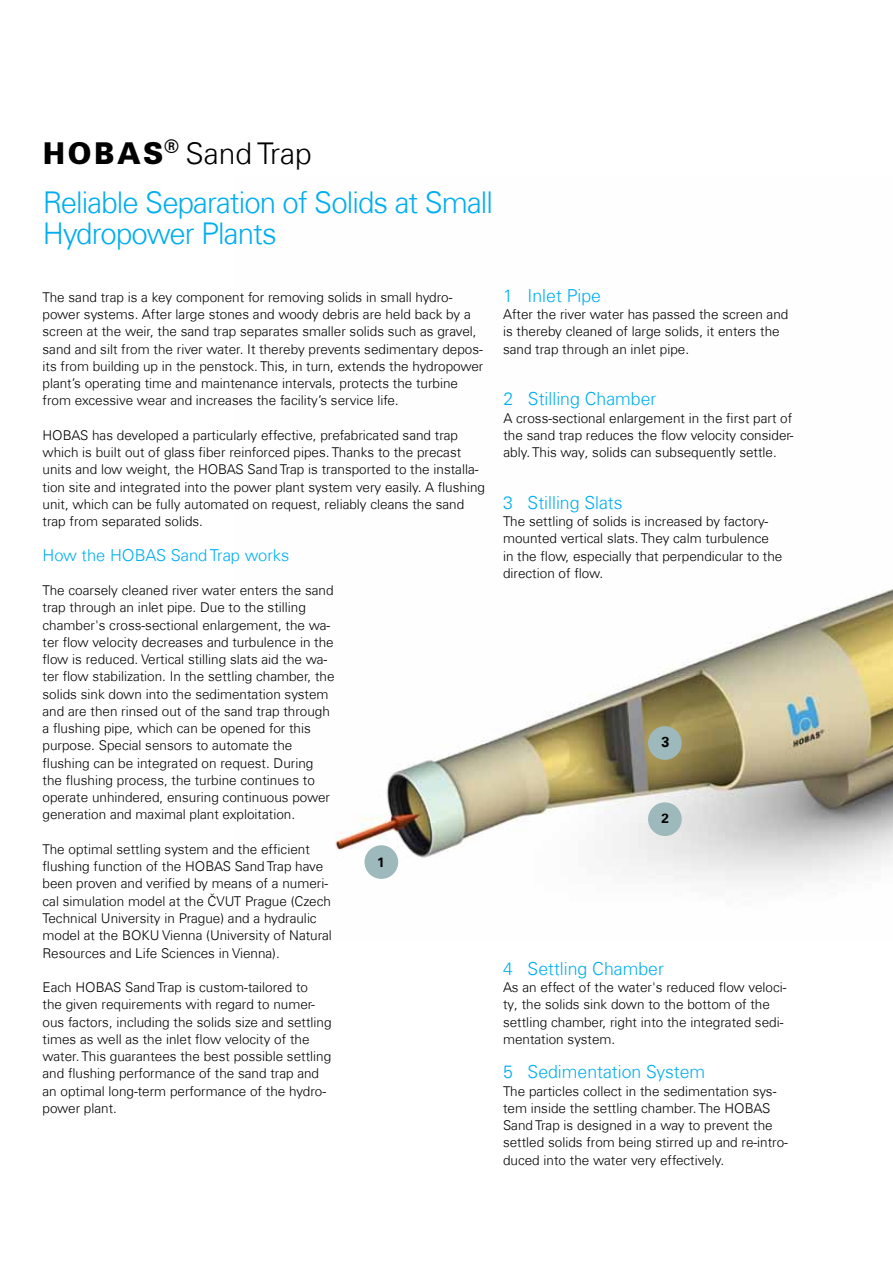
<style>
.page{position:relative;width:893px;height:1263px;background:#fff}
.page>*{position:absolute;margin:0;border:0;box-sizing:border-box;transform-origin:0 0}
._2_Headlines_Light{font:300 30px "Univers Com 45";letter-spacing:-.03em;color:#00aeef}
.t1{font:300 30px "Univers Com 45";color:#000}
.t2{font:300 18px "Univers Com 45";color:#00aeef}
.t3{font:300 16.5px "Univers Com 45";color:#00aeef}
.t4{font:700 14.55px "Univers Com 65";color:#000}
.t5{font:300 13.5px/17.2px "Univers Com 45";color:#000}
.t6{font:700 13.35px "Univers Com 65";color:#000}
.s1{font-family:"HOBAS";font-weight:400}
</style>
<div class="page">
<img style="left:335px;top:589px;width:558px;height:293px">
<div style="left:648px;top:802px;width:34px;height:34px;background:#9eb9bc;border-radius:50%"></div>
<div style="left:648px;top:726px;width:34px;height:34px;background:#9eb9bc;border-radius:50%"></div>
<div style="left:364px;top:845px;width:34px;height:34px;background:#9eb9bc;border-radius:50%"></div>
<p class="t1" style="left:43px;top:135px;width:271px"><span class="s1">h</span> Sand Trap</p>
<p class="_2_Headlines_Light" style="left:43px;top:184px;width:452px">Reliable Separation of Solids at Small</p>
<p class="_2_Headlines_Light" style="left:43px;top:215px;width:236px">Hydropower Plants</p>
<p class="t5" style="left:43px;top:288px;width:442px">The sand trap is a key component for removing solids in small hydro&shy;power systems. After large stones and woody debris are held back by a screen at the weir, the sand trap separates smaller solids such as gravel, sand and silt from the river water. It thereby prevents sedimentary depos&shy;its from building up in the penstock. This, in turn, extends the hydropower plant’s operating time and maintenance intervals, protects the turbine from excessive wear and increases the facility’s service life.</p>
<p class="t5" style="left:43px;top:426px;width:444px">HOBAS has developed a particularly effective, prefabricated sand trap which is built out of glass fiber reinforced pipes. Thanks to the precast units and low weight, the HOBAS Sand Trap is transported to the installa&shy;tion site and integrated into the power plant system very easily. A flushing unit, which can be fully automated on request, reliably cleans the sand trap from separated solids.</p>
<p class="t3" style="left:43px;top:545px;width:248px">How the HOBAS Sand Trap works</p>
<p class="t5" style="left:43px;top:582px;width:294px">The coarsely cleaned river water enters the sand trap through an inlet pipe. Due to the stilling chamber's cross-sectional enlargement, the wa&shy;ter flow velocity decreases and turbulence in the flow is reduced. Vertical stilling slats aid the wa&shy;ter flow stabilization. In the settling chamber, the solids sink down into the sedimentation system and are then rinsed out of the sand trap through a flushing pipe, which can be opened for this purpose. Special sensors to automate the flushing can be integrated on request. During the flushing process, the turbine continues to operate unhindered, ensuring continuous power generation and maximal plant exploitation.</p>
<p class="t5" style="left:43px;top:840px;width:291px">The optimal settling system and the efficient flushing function of the HOBAS Sand Trap have been proven and verified by means of a numeri&shy;cal simulation model at the ČVUT Prague (Czech Technical University in Prague) and a hydraulic model at the BOKU Vienna (University of Natural Resources and Life Sciences in Vienna).</p>
<p class="t5" style="left:43px;top:978px;width:291px">Each HOBAS Sand Trap is custom-tailored to<br>the given requirements with regard to numer&shy;ous factors, including the solids size and settling times as well as the inlet flow velocity of the water. This guarantees the best possible settling and flushing performance of the sand trap and an optimal long-term performance of the hydro&shy;power plant.</p>
<p class="t6" style="left:377px;top:854px;width:9px">1</p>
<p class="t2" style="left:503px;top:285px;width:100px">1 Inlet Pipe</p>
<p class="t5" style="left:503px;top:306px;width:287px">After the river water has passed the screen and is thereby cleaned of large solids, it enters the sand trap through an inlet pipe.</p>
<p class="t2" style="left:503px;top:388px;width:154px">2 Stilling Chamber</p>
<p class="t5" style="left:503px;top:409px;width:291px;text-align:justify">A cross-sectional enlargement in the first part of the sand trap reduces the flow velocity consider&shy;ably. This way, solids can subsequently settle.</p>
<p class="t2" style="left:503px;top:492px;width:121px">3 Stilling Slats</p>
<p class="t5" style="left:503px;top:513px;width:281px">The settling of solids is increased by factory&shy;mounted vertical slats. They calm turbulence in the flow, especially that perpendicular to the direction of flow.</p>
<p class="t4" style="left:661px;top:733px;width:10px">3</p>
<p class="t6" style="left:661px;top:810px;width:9px">2</p>
<p class="t2" style="left:503px;top:957px;width:162px">4 Settling Chamber</p>
<p class="t5" style="left:503px;top:978px;width:285px">As an effect of the water's reduced flow veloci&shy;ty, the solids sink down to the bottom of the settling chamber, right into the integrated sedi&shy;mentation system.</p>
<p class="t2" style="left:503px;top:1061px;width:204px">5 Sedimentation System</p>
<p class="t5" style="left:503px;top:1082px;width:286px">The particles collect in the sedimentation sys&shy;tem inside the settling chamber. The HOBAS Sand Trap is designed in a way to prevent the settled solids from being stirred up and re-intro&shy;duced into the water very effectively.</p>
</div>
